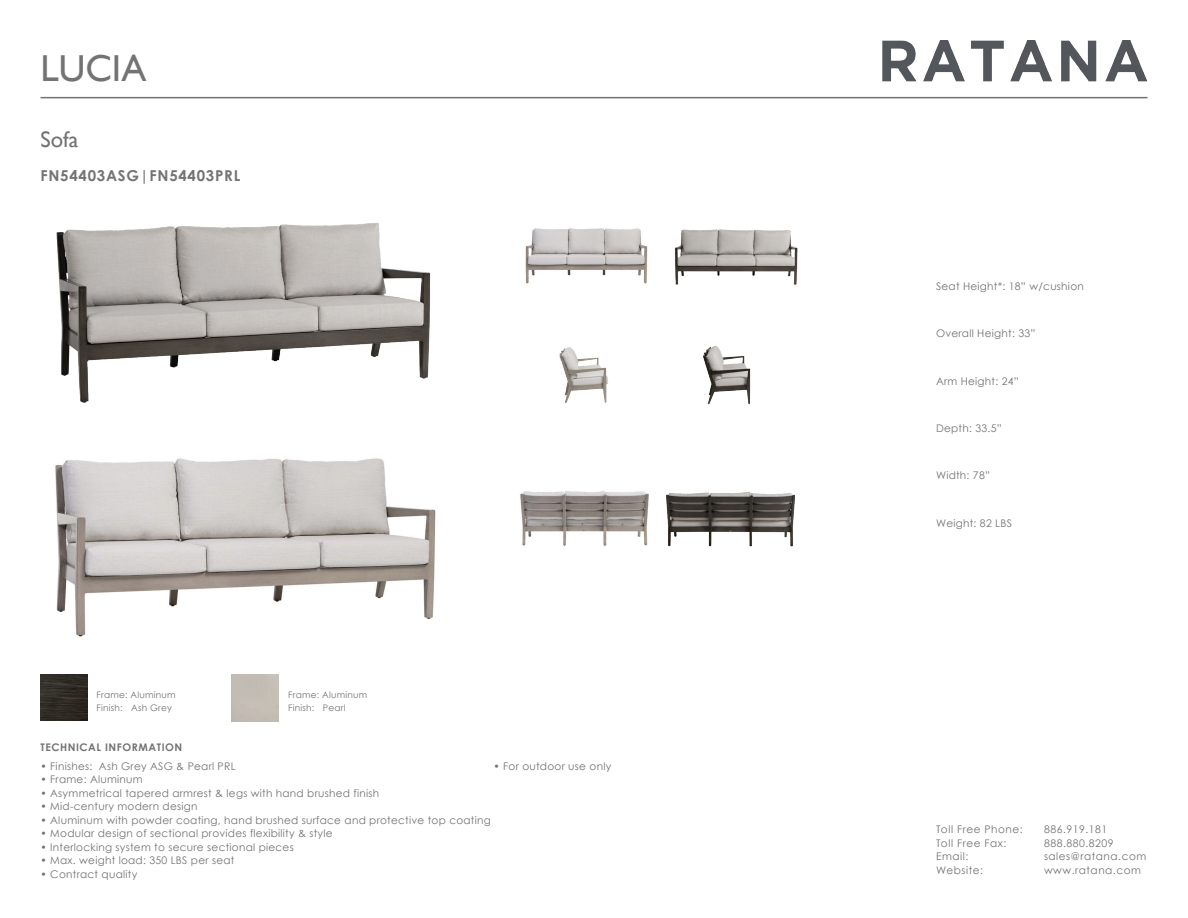
<style>
.page{position:relative;width:1188px;height:918px;background:#fff}
.page>*{position:absolute;margin:0;border:0;box-sizing:border-box;transform-origin:0 0}
.t1{font:37.5px "Gill Sans";color:#737373}
.t2{font:22.5px "Gill Sans";color:#737373}
.t3{font:700 15px "Century Gothic";letter-spacing:.05em;color:#737373}
.t4{font:10.5px "Century Gothic";letter-spacing:.025em;color:#737373}
.t5{font:10.5px "Century Gothic";letter-spacing:.05em;color:#737373}
.t6{font:700 10.5px "Century Gothic";letter-spacing:.05em;color:#737373}
.t7{font:9px/13.5px "Century Gothic";letter-spacing:.025em;color:#737373}
</style>
<div class="page">
<img style="left:883px;top:40px;width:264px;height:41px">
<hr style="left:40px;top:97px;width:1108px;height:1px;background:#737373">
<img style="left:56px;top:223px;width:374px;height:180px">
<img style="left:40px;top:675px;width:48px;height:46px">
<img style="left:55px;top:458px;width:381px;height:179px">
<img style="left:703px;top:345px;width:48px;height:60px">
<img style="left:675px;top:229px;width:123px;height:56px">
<img style="left:666px;top:491px;width:130px;height:56px">
<img style="left:559px;top:347px;width:49px;height:56px">
<img style="left:525px;top:228px;width:123px;height:56px">
<img style="left:520px;top:490px;width:129px;height:56px">
<h1 class="t1" style="left:40px;top:47px;width:107px">LUCIA</h1>
<h2 class="t2" style="left:40px;top:126px;width:39px">Sofa</h2>
<h3 class="t3" style="left:40px;top:164px;width:201px">FN54403ASG|FN54403PRL</h3>
<p class="t7" style="left:96px;top:688px;width:81px">Frame: Aluminum<br>Finish: Ash Grey</p>
<p class="t7" style="left:288px;top:688px;width:81px">Frame: Aluminum<br>Finish: Pearl</p>
<p class="t6" style="left:40px;top:739px;width:143px">TECHNICAL INFORMATION</p>
<p class="t4" style="left:40px;top:758px;width:197px">• Finishes: Ash Grey ASG &amp; Pearl PRL</p>
<p class="t4" style="left:40px;top:772px;width:104px">• Frame: Aluminum</p>
<p class="t4" style="left:40px;top:785px;width:340px">• Asymmetrical tapered armrest &amp; legs with hand brushed finish</p>
<p class="t4" style="left:40px;top:799px;width:159px">• Mid-century modern design</p>
<p class="t4" style="left:40px;top:812px;width:452px">• Aluminum with powder coating, hand brushed surface and protective top coating</p>
<p class="t4" style="left:40px;top:826px;width:294px">• Modular design of sectional provides flexibility &amp; style</p>
<p class="t4" style="left:40px;top:839px;width:255px">• Interlocking system to secure sectional pieces</p>
<p class="t4" style="left:40px;top:853px;width:195px">• Max. weight load: 350 LBS per seat</p>
<p class="t4" style="left:40px;top:866px;width:98px">• Contract quality</p>
<p class="t4" style="left:494px;top:758px;width:119px">• For outdoor use only</p>
<p class="t4" style="left:936px;top:279px;width:149px">Seat Height*: 18” w/cushion</p>
<p class="t4" style="left:936px;top:326px;width:101px">Overall Height: 33”</p>
<p class="t4" style="left:936px;top:374px;width:85px">Arm Height: 24”</p>
<p class="t4" style="left:936px;top:421px;width:67px">Depth: 33.5”</p>
<p class="t4" style="left:936px;top:468px;width:56px">Width: 78”</p>
<p class="t4" style="left:936px;top:516px;width:77px">Weight: 82 LBS</p>
<p class="t5" style="left:936px;top:822px;width:88px">Toll Free Phone:</p>
<p class="t5" style="left:1044px;top:822px;width:65px">886.919.181</p>
<p class="t5" style="left:936px;top:836px;width:72px">Toll Free Fax:</p>
<p class="t5" style="left:1044px;top:836px;width:71px">888.880.8209</p>
<p class="t4" style="left:936px;top:849px;width:34px">Email:</p>
<p class="t5" style="left:1044px;top:849px;width:104px">sales@ratana.com</p>
<p class="t5" style="left:936px;top:863px;width:49px">Website:</p>
<p class="t5" style="left:1044px;top:863px;width:98px">www.ratana.com</p>
</div>
